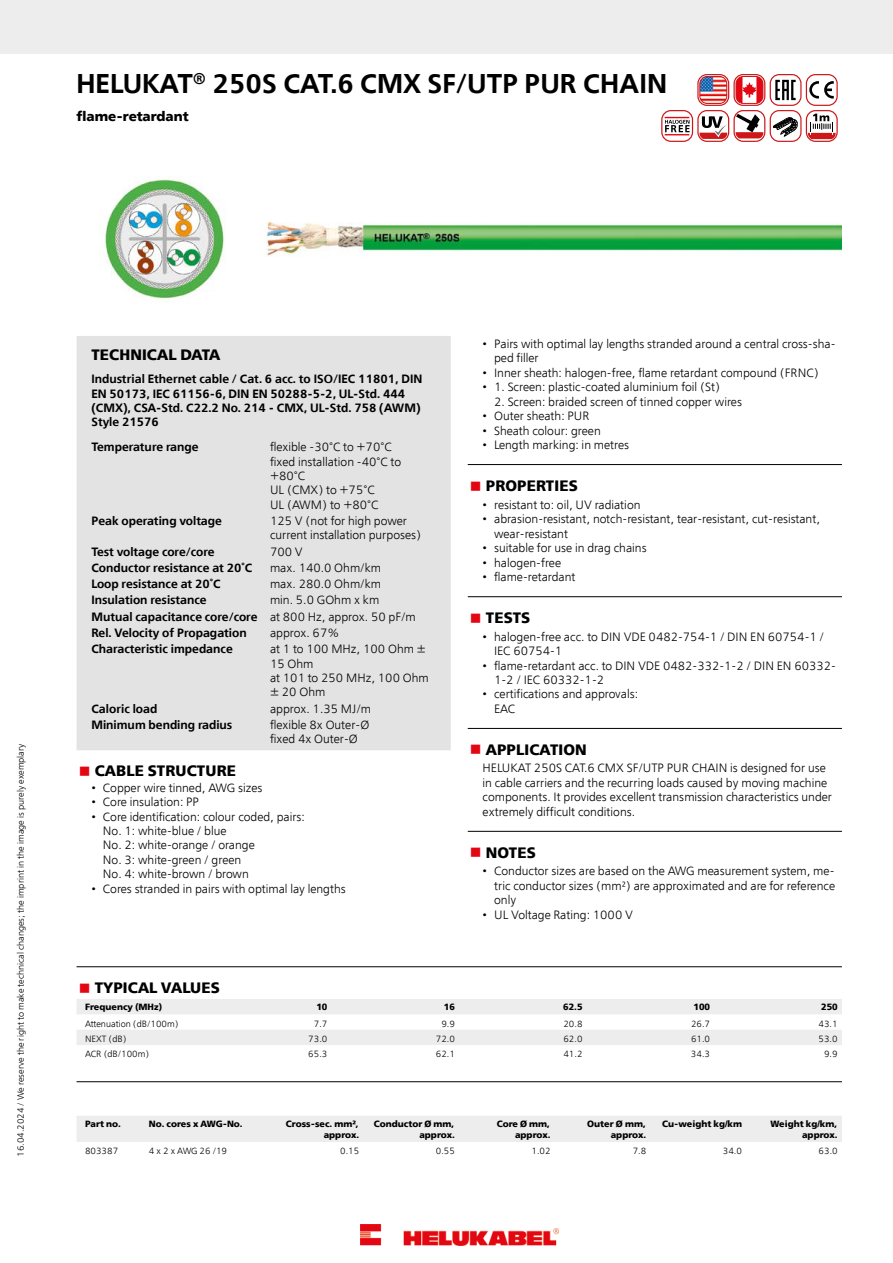
<style>
.page{position:relative;width:893px;height:1263px;background:#fff}
.page>*{position:absolute;margin:0;border:0;box-sizing:border-box;transform-origin:0 0}
.t1{font:600 27px "Free Set";color:#000}
.t2{font:700 15px "Free Set";letter-spacing:.01em;color:#000}
.t3{font:700 13.5px "Free Set";color:#000}
.t4{font:300 12px/14.4px "Free Set";color:#000}
.t5{font:600 12px/14.4px "Free Set";color:#000}
.t6{font:300 9px "Free Set";color:#000}
.t7{font:700 9px/10.8px "Free Set";color:#000;text-align:right}
.t8{font:300 9px "Free Set";letter-spacing:.235em;color:#000}
.s1{font-weight:300}
.s2{color:#e30613}
</style>
<div class="page">
<div style="left:77px;top:336px;width:374px;height:414px;background:#e3e3e3"></div>
<hr style="left:468px;top:464px;width:374px;height:1px;background:#000">
<hr style="left:468px;top:596px;width:374px;height:1px;background:#000">
<hr style="left:468px;top:728px;width:374px;height:1px;background:#000">
<hr style="left:468px;top:831px;width:374px;height:1px;background:#000">
<hr style="left:77px;top:966px;width:765px;height:1px;background:#000">
<hr style="left:77px;top:1081px;width:765px;height:1px;background:#000">
<div style="left:77px;top:1116px;width:765px;height:26px;background:#ededed"></div>
<div style="left:0;top:0;width:893px;height:53px;background:#ededed"></div>
<div style="left:697px;top:74px;width:32px;height:32px;border:1px solid #cd1719;border-radius:9px"></div>
<img style="left:700px;top:76px;width:27px;height:27px">
<div style="left:699px;top:76px;width:28px;height:28px;border:1px solid #cd1719;border-radius:7px"></div>
<div style="left:733px;top:74px;width:32px;height:32px;border:1px solid #cd1719;border-radius:9px"></div>
<svg style="left:736px;top:76px;width:27px;height:27px"></svg>
<div style="left:735px;top:76px;width:28px;height:28px;border:1px solid #cd1719;border-radius:7px"></div>
<div style="left:770px;top:74px;width:31px;height:32px;border:1px solid #cd1719;border-radius:9px"></div>
<svg style="left:775px;top:80px;width:21px;height:20px"></svg>
<div style="left:806px;top:74px;width:32px;height:32px;border:1px solid #cd1719;border-radius:9px"></div>
<svg style="left:809px;top:81px;width:25px;height:18px"></svg>
<div style="left:661px;top:110px;width:32px;height:32px;border:1px solid #cd1719;border-radius:9px"></div>
<svg style="left:665px;top:117px;width:25px;height:18px"></svg>
<div style="left:697px;top:110px;width:32px;height:32px;border:1px solid #cd1719;border-radius:9px"></div>
<svg style="left:699px;top:116px;width:29px;height:23px"></svg>
<div style="left:733px;top:110px;width:32px;height:32px;border:1px solid #cd1719;border-radius:9px"></div>
<svg style="left:735px;top:114px;width:29px;height:24px"></svg>
<div style="left:770px;top:110px;width:31px;height:32px;border:1px solid #cd1719;border-radius:9px"></div>
<svg style="left:773px;top:117px;width:25px;height:20px"></svg>
<div style="left:806px;top:110px;width:32px;height:32px;border:1px solid #cd1719;border-radius:9px"></div>
<svg style="left:808px;top:114px;width:28px;height:25px"></svg>
<img style="left:102px;top:179px;width:740px;height:120px">
<img style="left:360px;top:1225px;width:198px;height:21px">
<svg style="left:77px;top:999px;width:765px;height:46px"></svg>
<h1 class="t1" style="left:77px;top:66px;width:592px">HELUKAT<sup>®</sup> 250S CAT.6 CMX SF/UTP PUR CHAIN</h1>
<p class="t3" style="left:77px;top:107px;width:114px">flame-retardant</p>
<p class="t6" style="left:15px;top:1157px;width:415px;rotate:-90deg">16.04.2024 / We reserve the right to make technical changes; the imprint in the image is purely exemplary</p>
<p class="t2" style="left:91px;top:345px;width:130px">TECHNICAL DATA</p>
<p class="t5" style="left:91px;top:372px;width:332px">Industrial Ethernet cable / Cat. 6 acc. to ISO/IEC 11801, DIN EN 50173, IEC 61156-6, DIN EN 50288-5-2, UL-Std. 444 (CMX), CSA-Std. C22.2 No. 214 - CMX, UL-Std. 758 (AWM)<br>Style 21576</p>
<p class="t5" style="left:91px;top:440px;width:109px">Temperature range</p>
<p class="t4" style="left:270px;top:440px;width:133px">flexible -30°C to +70°C fixed installation -40°C to +80°C<br>UL (CMX) to +75°C<br>UL (AWM) to +80°C</p>
<p class="t5" style="left:91px;top:513px;width:132px">Peak operating voltage</p>
<p class="t4" style="left:270px;top:513px;width:153px">125 V (not for high power current installation purposes)</p>
<p class="t5" style="left:91px;top:544px;width:125px">Test voltage core/core</p>
<p class="t4" style="left:270px;top:544px;width:34px">700 V</p>
<p class="t5" style="left:91px;top:560px;width:163px">Conductor resistance at 20°C</p>
<p class="t4" style="left:270px;top:560px;width:113px">max. 140.0 Ohm/km</p>
<p class="t5" style="left:91px;top:577px;width:131px">Loop resistance at 20°C</p>
<p class="t4" style="left:270px;top:577px;width:113px">max. 280.0 Ohm/km</p>
<p class="t5" style="left:91px;top:593px;width:117px">Insulation resistance</p>
<p class="t5" style="left:91px;top:592px;width:326px;line-height:16.2px;text-indent:179px"><span class="s1">min. 5.0 GOhm x km<br></span>Mutual capacitance core/core <span class="s1">at 800 Hz, approx. 50 pF/m<br></span>Rel. Velocity of Propagation</p>
<p class="t4" style="left:270px;top:625px;width:71px">approx. 67%</p>
<p class="t5" style="left:91px;top:642px;width:143px">Characteristic impedance</p>
<p class="t4" style="left:270px;top:642px;width:160px">at 1 to 100 MHz, 100 Ohm ±<br>15 Ohm<br>at 101 to 250 MHz, 100 Ohm ± 20 Ohm</p>
<p class="t5" style="left:91px;top:701px;width:67px">Caloric load</p>
<p class="t4" style="left:270px;top:701px;width:103px">approx. 1.35 MJ/m</p>
<p class="t5" style="left:91px;top:717px;width:142px">Minimum bending radius</p>
<p class="t4" style="left:270px;top:717px;width:101px">flexible 8x Outer-Ø fixed 4x Outer-Ø</p>
<p class="t2" style="left:79px;top:761px;width:159px"><span class="s2">■</span> CABLE STRUCTURE</p>
<p class="t4" style="left:91px;top:780px;width:173px">• Copper wire tinned, AWG sizes</p>
<p class="t4" style="left:91px;top:794px;width:109px">• Core insulation: PP</p>
<p class="t4" style="left:103px;top:809px;width:203px;text-indent:-11px">• Core identification: colour coded, pairs:<br>No. 1: white-blue / blue<br>No. 2: white-orange / orange<br>No. 3: white-green / green<br>No. 4: white-brown / brown</p>
<p class="t4" style="left:91px;top:881px;width:256px">• Cores stranded in pairs with optimal lay lengths</p>
<p class="t4" style="left:494px;top:336px;width:343px;text-indent:-11px">• Pairs with optimal lay lengths stranded around a central cross-sha&shy;ped filler</p>
<p class="t4" style="left:483px;top:365px;width:338px">• Inner sheath: halogen-free, flame retardant compound (FRNC)</p>
<p class="t4" style="left:483px;top:380px;width:239px">• 1. Screen: plastic-coated aluminium foil (St)</p>
<p class="t4" style="left:494px;top:394px;width:249px">2. Screen: braided screen of tinned copper wires</p>
<p class="t4" style="left:483px;top:408px;width:109px">• Outer sheath: PUR</p>
<p class="t4" style="left:483px;top:423px;width:120px">• Sheath colour: green</p>
<p class="t4" style="left:483px;top:437px;width:148px">• Length marking: in metres</p>
<p class="t2" style="left:470px;top:476px;width:109px"><span class="s2">■</span> PROPERTIES</p>
<p class="t4" style="left:483px;top:497px;width:159px">• resistant to: oil, UV radiation</p>
<p class="t4" style="left:494px;top:512px;width:328px;text-indent:-11px">• abrasion-resistant, notch-resistant, tear-resistant, cut-resistant, wear-resistant</p>
<p class="t4" style="left:483px;top:541px;width:166px">• suitable for use in drag chains</p>
<p class="t4" style="left:483px;top:555px;width:80px">• halogen-free</p>
<p class="t4" style="left:483px;top:570px;width:94px">• flame-retardant</p>
<p class="t2" style="left:470px;top:608px;width:62px"><span class="s2">■</span> TESTS</p>
<p class="t4" style="left:494px;top:629px;width:331px;text-indent:-11px">• halogen-free acc. to DIN VDE 0482-754-1 / DIN EN 60754-1 /<br>IEC 60754-1</p>
<p class="t4" style="left:494px;top:658px;width:343px;text-indent:-11px">• flame-retardant acc. to DIN VDE 0482-332-1-2 / DIN EN 60332-<br>1-2 / IEC 60332-1-2</p>
<p class="t4" style="left:494px;top:687px;width:145px;text-indent:-11px">• certifications and approvals:<br>EAC</p>
<p class="t2" style="left:470px;top:740px;width:118px"><span class="s2">■</span> APPLICATION</p>
<p class="t4" style="left:483px;top:761px;width:351px">HELUKAT 250S CAT.6 CMX SF/UTP PUR CHAIN is designed for use in cable carriers and the recurring loads caused by moving machine components. It provides excellent transmission characteristics under extremely difficult conditions.</p>
<p class="t2" style="left:470px;top:842px;width:67px"><span class="s2">■</span> NOTES</p>
<p class="t4" style="left:494px;top:864px;width:342px;text-align:justify;text-indent:-11px">• Conductor sizes are based on the AWG measurement system, me&shy;tric conductor sizes (mm²) are approximated and are for reference only</p>
<p class="t4" style="left:483px;top:907px;width:152px">• UL Voltage Rating: 1000 V</p>
<p class="t2" style="left:79px;top:978px;width:143px"><span class="s2">■</span> TYPICAL VALUES</p>
<p class="t7" style="left:85px;top:1001px;width:79px">Frequency (MHz)</p>
<p class="t7" style="left:316px;top:1001px;width:13px">10</p>
<p class="t7" style="left:444px;top:1001px;width:13px">16</p>
<p class="t7" style="left:563px;top:1001px;width:21px">62.5</p>
<p class="t7" style="left:694px;top:1001px;width:18px">100</p>
<p class="t7" style="left:821px;top:1001px;width:18px">250</p>
<p class="t6" style="left:85px;top:1018px;width:95px">Attenuation (dB/100m)</p>
<p class="t6" style="left:314px;top:1018px;width:15px">7.7</p>
<p class="t6" style="left:441px;top:1018px;width:15px">9.9</p>
<p class="t6" style="left:563px;top:1018px;width:21px">20.8</p>
<p class="t6" style="left:691px;top:1018px;width:21px">26.7</p>
<p class="t6" style="left:819px;top:1018px;width:21px">43.1</p>
<p class="t6" style="left:85px;top:1033px;width:43px">NEXT (dB)</p>
<p class="t6" style="left:308px;top:1033px;width:21px">73.0</p>
<p class="t6" style="left:436px;top:1033px;width:21px">72.0</p>
<p class="t6" style="left:563px;top:1033px;width:21px">62.0</p>
<p class="t6" style="left:691px;top:1033px;width:21px">61.0</p>
<p class="t6" style="left:818px;top:1033px;width:21px">53.0</p>
<p class="t6" style="left:85px;top:1049px;width:66px">ACR (dB/100m)</p>
<p class="t6" style="left:308px;top:1049px;width:21px">65.3</p>
<p class="t6" style="left:436px;top:1049px;width:21px">62.1</p>
<p class="t6" style="left:563px;top:1049px;width:21px">41.2</p>
<p class="t6" style="left:691px;top:1049px;width:21px">34.3</p>
<p class="t6" style="left:824px;top:1049px;width:15px">9.9</p>
<p class="t7" style="left:85px;top:1118px;width:37px">Part no.</p>
<p class="t7" style="left:149px;top:1118px;width:95px">No. cores x AWG-No.</p>
<p class="t7" style="left:286px;top:1118px;width:75px">Cross-sec. mm², approx.</p>
<p class="t7" style="left:374px;top:1118px;width:83px">Conductor Ø mm, approx.</p>
<p class="t7" style="left:497px;top:1118px;width:55px">Core Ø mm, approx.</p>
<p class="t7" style="left:587px;top:1118px;width:61px">Outer Ø mm, approx.</p>
<p class="t7" style="left:662px;top:1118px;width:81px">Cu-weight kg/km</p>
<p class="t7" style="left:770px;top:1118px;width:69px">Weight kg/km, approx.</p>
<p class="t6" style="left:85px;top:1145px;width:35px">803387</p>
<p class="t8" style="left:149px;top:1145px;width:80px">4x2xAWG26/19</p>
<p class="t6" style="left:340px;top:1145px;width:21px">0.15</p>
<p class="t6" style="left:436px;top:1145px;width:21px">0.55</p>
<p class="t6" style="left:532px;top:1145px;width:21px">1.02</p>
<p class="t6" style="left:633px;top:1145px;width:15px">7.8</p>
<p class="t6" style="left:723px;top:1145px;width:21px">34.0</p>
<p class="t6" style="left:819px;top:1145px;width:21px">63.0</p>
</div>
